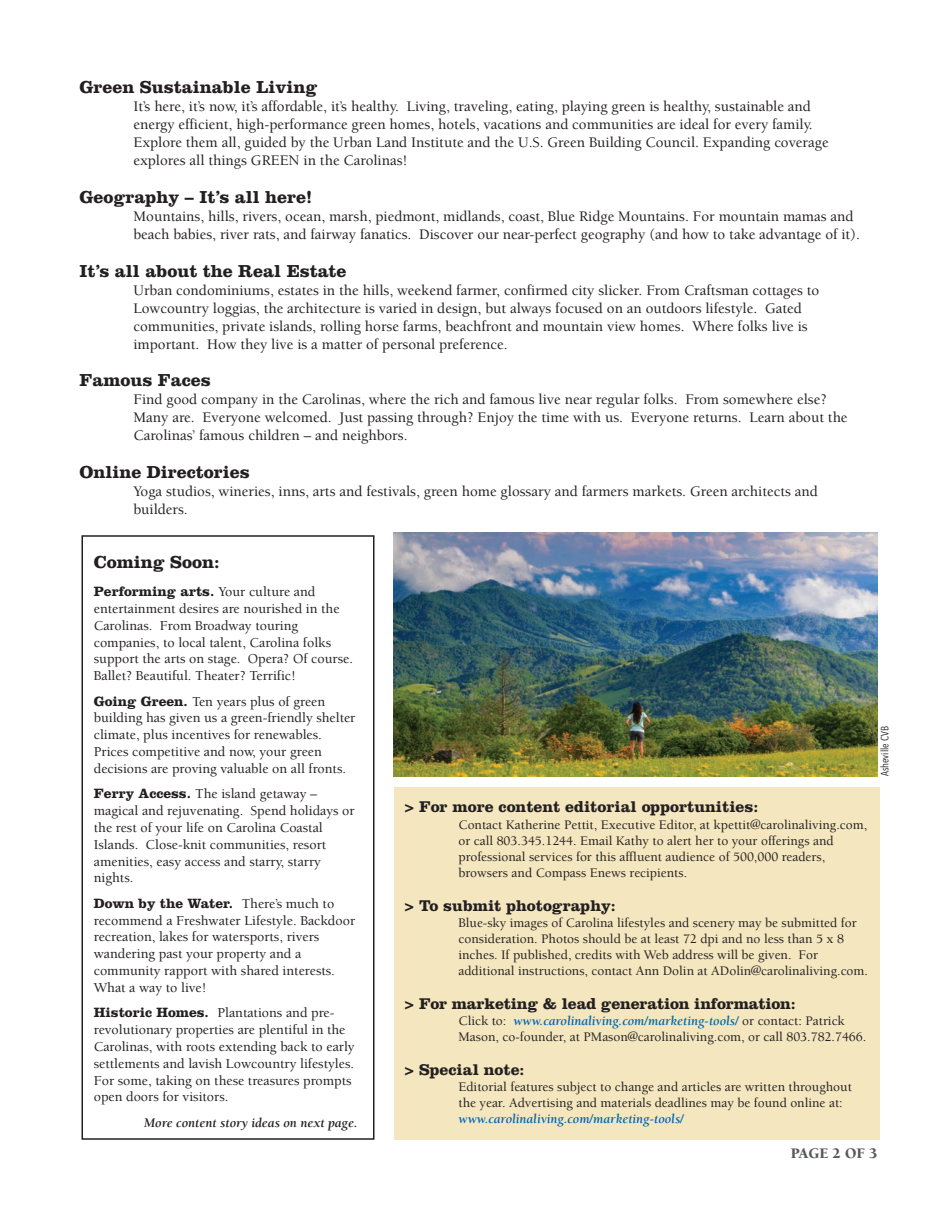
<style>
.page{position:relative;width:945px;height:1215px;background:#fff}
.page>*{position:absolute;margin:0;border:0;box-sizing:border-box;transform-origin:0 0}
.t1{font:700 18px "Clarendon";color:#231f20}
.t2{font:700 16.05px "Clarendon";color:#231f20}
.t3{font:500 15px/18px "Berkeley";color:#231f20}
.t4{font:900 15px "Berkeley";color:#57585a}
.t5{font:500 13.95px/16.8px "Berkeley";color:#231f20}
.t6{font:700 13.95px "Clarendon";color:#231f20}
.t7{font:italic 700 13.5px "Berkeley";color:#231f20}
.t8{font:500 13.35px/16px "Berkeley";color:#231f20}
.t9{font:italic 700 13.35px "Berkeley";color:#0166b3}
.t10{font:10.5px "Avenir Next Condensed";color:#231f20}
.s1{font-family:"Berkeley";font-weight:500}
.s2{font-family:"Clarendon";font-weight:700}
.s3{font-weight:700;font-style:italic;color:#0166b3}
</style>
<div class="page">
<div style="left:394px;top:788px;width:485px;height:352px;background:#f4e7bf"></div>
<div style="left:81px;top:535px;width:294px;height:605px;border:2px solid #231f20"></div>
<img style="left:394px;top:532px;width:484px;height:244px">
<p class="t1" style="left:80px;top:81px;width:239px">Green Sustainable Living</p>
<p class="t3" style="left:134px;top:99px;width:697px">It’s here, it’s now, it’s affordable, it’s healthy. Living, traveling, eating, playing green is healthy, sustainable and energy efficient, high-performance green homes, hotels, vacations and communities are ideal for every family.<br>Explore them all, guided by the Urban Land Institute and the U.S. Green Building Council. Expanding coverage explores all things GREEN in the Carolinas!</p>
<p class="t1" style="left:80px;top:191px;width:234px">Geography – It’s all here!</p>
<p class="t3" style="left:134px;top:208px;width:728px">Mountains, hills, rivers, ocean, marsh, piedmont, midlands, coast, Blue Ridge Mountains. For mountain mamas and beach babies, river rats, and fairway fanatics. Discover our near-perfect geography (and how to take advantage of it).</p>
<p class="t1" style="left:80px;top:265px;width:269px">It’s all about the Real Estate</p>
<p class="t3" style="left:134px;top:282px;width:687px">Urban condominiums, estates in the hills, weekend farmer, confirmed city slicker. From Craftsman cottages to Lowcountry loggias, the architecture is varied in design, but always focused on an outdoors lifestyle. Gated communities, private islands, rolling horse farms, beachfront and mountain view homes. Where folks live is important. How they live is a matter of personal preference.</p>
<p class="t1" style="left:80px;top:374px;width:133px">Famous Faces</p>
<p class="t3" style="left:134px;top:392px;width:716px">Find good company in the Carolinas, where the rich and famous live near regular folks. From somewhere else?<br>Many are. Everyone welcomed. Just passing through? Enjoy the time with us. Everyone returns. Learn about the<br>Carolinas’ famous children – and neighbors.</p>
<p class="t1" style="left:80px;top:466px;width:172px">Online Directories</p>
<p class="t3" style="left:134px;top:483px;width:686px">Yoga studios, wineries, inns, arts and festivals, green home glossary and farmers markets. Green architects and builders.</p>
<p class="t1" style="left:94px;top:556px;width:127px">Coming Soon:</p>
<p class="t6" style="left:94px;top:587px;width:223px">Performing arts. <span class="s1">Your culture and</span></p>
<p class="t5" style="left:94px;top:601px;width:261px">entertainment desires are nourished in the Carolinas. From Broadway touring companies, to local talent, Carolina folks support the arts on stage. Opera? Of course.<br>Ballet? Beautiful. Theater? Terrific!</p>
<p class="t5" style="left:94px;top:694px;width:263px"><span class="s2">Going Green.</span> Ten years plus of green building has given us a green-friendly shelter climate, plus incentives for renewables.<br>Prices competitive and now, your green decisions are proving valuable on all fronts.</p>
<p class="t5" style="left:94px;top:787px;width:262px"><span class="s2">Ferry Access.</span> The island getaway – magical and rejuvenating. Spend holidays or the rest of your life on Carolina Coastal Islands. Close-knit communities, resort amenities, easy access and starry, starry nights.</p>
<p class="t6" style="left:94px;top:899px;width:242px">Down by the Water. <span class="s1">There’s much to</span></p>
<p class="t5" style="left:94px;top:913px;width:263px">recommend a Freshwater Lifestyle. Backdoor recreation, lakes for watersports, rivers wandering past your property and a community rapport with shared interests.<br>What a way to live!</p>
<p class="t5" style="left:94px;top:1006px;width:262px"><span class="s2">Historic Homes.</span> Plantations and pre&shy;revolutionary properties are plentiful in the Carolinas, with roots extending back to early settlements and lavish Lowcountry lifestyles.<br>For some, taking on these treasures prompts open doors for visitors.</p>
<p class="t7" style="left:144px;top:1118px;width:215px">More content story ideas on next page.</p>
<p class="t10" style="left:879px;top:776px;width:51px;rotate:-90deg">Asheville CVB</p>
<p class="t2" style="left:404px;top:802px;width:355px">&gt; For more content editorial opportunities:</p>
<p class="t8" style="left:458px;top:817px;width:410px">Contact Katherine Pettit, Executive Editor, at kpettit@carolinaliving.com, or call 803.345.1244. Email Kathy to alert her to your offerings and professional services for this affluent audience of 500,000 readers, browsers and Compass Enews recipients.</p>
<p class="t2" style="left:404px;top:900px;width:213px">&gt; To submit photography:</p>
<p class="t8" style="left:458px;top:916px;width:411px">Blue-sky images of Carolina lifestyles and scenery may be submitted for consideration. Photos should be at least 72 dpi and no less than 5 x 8 inches. If published, credits with Web address will be given. For additional instructions, contact Ann Dolin at ADolin@carolinaliving.com.</p>
<p class="t2" style="left:404px;top:998px;width:393px">&gt; For marketing &amp; lead generation information:</p>
<p class="t8" style="left:458px;top:1014px;width:409px">Click to: <span class="s3">www.carolinaliving.com/marketing-tools/</span> or contact: Patrick<br>Mason, co-founder, at PMason@carolinaliving.com, or call 803.782.7466.</p>
<p class="t2" style="left:404px;top:1064px;width:122px">&gt; Special note:</p>
<p class="t8" style="left:458px;top:1080px;width:395px">Editorial features subject to change and articles are written throughout the year. Advertising and materials deadlines may be found online at:</p>
<p class="t9" style="left:458px;top:1114px;width:227px">www.carolinaliving.com/marketing-tools/</p>
<p class="t4" style="left:791px;top:1147px;width:88px">PAGE 2 OF 3</p>
</div>
